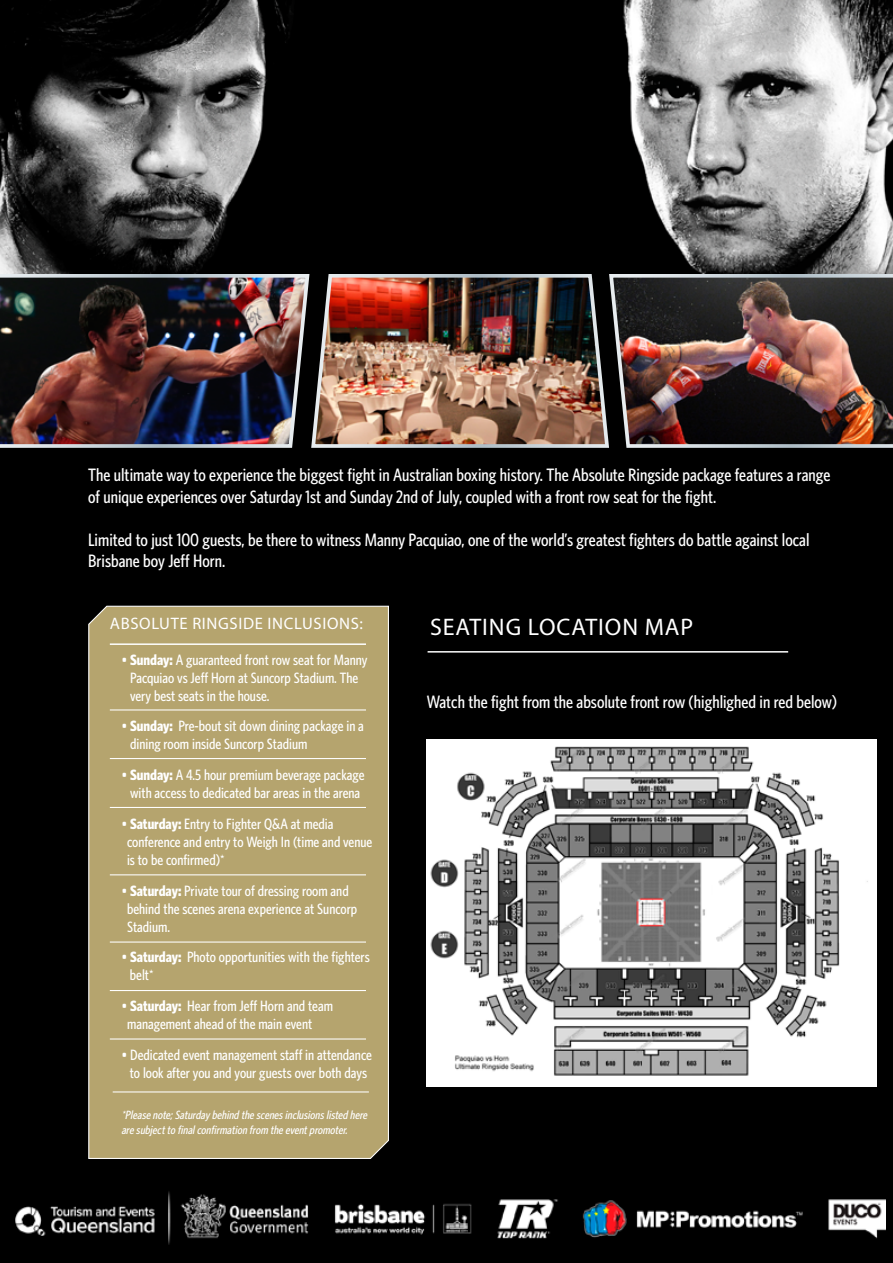
<style>
.page{position:relative;width:893px;height:1263px;background:#fff}
.page>*{position:absolute;margin:0;border:0;box-sizing:border-box;transform-origin:0 0}
.t1{font:24px "Myriad Pro";letter-spacing:.04em;color:#fff}
.t2{font:500 18px/21.6px "Whitney Condensed";color:#fff}
.t3{font:16.65px "Myriad Pro";letter-spacing:.04em;color:#fff}
.t4{font:500 15px/18px "Whitney Condensed";color:#fff}
.t5{font:italic 500 12px/14.4px "Whitney Condensed";color:#fff}
.s1{font-weight:700}
</style>
<div class="page">
<div style="left:0;top:4px;width:893px;height:1259px;background:#000"></div>
<img style="left:427px;top:740px;width:450px;height:347px">
<img style="left:0;top:274px;width:305px;height:174px">
<img style="left:309px;top:274px;width:294px;height:174px">
<img style="left:607px;top:274px;width:286px;height:174px">
<hr style="left:428px;top:651px;width:360px;height:2px;background:#fff">
<div style="left:88px;top:605px;width:301px;height:554px;background:#b5a46e"></div>
<hr style="left:110px;top:643px;width:256px;height:2px;background:#fff">
<hr style="left:110px;top:710px;width:256px;height:1px;background:#fff">
<hr style="left:110px;top:758px;width:256px;height:1px;background:#fff">
<hr style="left:110px;top:807px;width:256px;height:1px;background:#fff">
<hr style="left:110px;top:875px;width:256px;height:1px;background:#fff">
<hr style="left:110px;top:942px;width:256px;height:1px;background:#fff">
<hr style="left:110px;top:990px;width:256px;height:1px;background:#fff">
<hr style="left:110px;top:1039px;width:256px;height:1px;background:#fff">
<img style="left:16px;top:1191px;width:869px;height:53px">
<img style="left:0;top:0;width:893px;height:274px">
<hr style="left:113px;top:1092px;width:256px;height:1px;background:#fff">
<p class="t2" style="left:88px;top:464px;width:744px">The ultimate way to experience the biggest fight in Australian boxing history. The Absolute Ringside package features a range of unique experiences over Saturday 1st and Sunday 2nd of July, coupled with a front row seat for the fight.</p>
<p class="t2" style="left:88px;top:528px;width:723px">Limited to just 100 guests, be there to witness Manny Pacquiao, one of the world’s greatest fighters do battle against local<br>Brisbane boy Jeff Horn.</p>
<p class="t3" style="left:110px;top:614px;width:255px">ABSOLUTE RINGSIDE INCLUSIONS:</p>
<p class="t4" style="left:130px;top:650px;width:239px;text-indent:-9px">• <span class="s1">Sunday:</span> A guaranteed front row seat for Manny<br>Pacquiao vs Jeff Horn at Suncorp Stadium. The very best seats in the house.</p>
<p class="t4" style="left:130px;top:717px;width:235px;text-indent:-9px">• <span class="s1">Sunday:</span> Pre-bout sit down dining package in a dining room inside Suncorp Stadium</p>
<p class="t4" style="left:121px;top:766px;width:245px;text-align:center">• <span class="s1">Sunday:</span> A 4.5 hour premium beverage package with access to dedicated bar areas in the arena</p>
<p class="t4" style="left:127px;top:814px;width:247px;text-indent:-6px">• <span class="s1">Saturday:</span> Entry to Fighter Q&amp;A at media conference and entry to Weigh In (time and venue is to be confirmed)*</p>
<p class="t4" style="left:127px;top:881px;width:232px;text-indent:-6px">• <span class="s1">Saturday:</span> Private tour of dressing room and behind the scenes arena experience at Suncorp<br>Stadium.</p>
<p class="t4" style="left:130px;top:948px;width:241px;text-indent:-9px">• <span class="s1">Saturday:</span> Photo opportunities with the fighters belt*</p>
<p class="t4" style="left:127px;top:997px;width:208px;text-indent:-6px">• <span class="s1">Saturday:</span> Hear from Jeff Horn and team management ahead of the main event</p>
<p class="t4" style="left:121px;top:1045px;width:252px;text-align:center">• Dedicated event management staff in attendance to look after you and your guests over both days</p>
<p class="t5" style="left:121px;top:1108px;width:250px">*Pleasenote;Saturday behind thescenesinclusionslisted here aresubjectto finalconfirmationfrom theeventpromoter.</p>
<h1 class="t1" style="left:430px;top:612px;width:265px">SEATING LOCATION MAP</h1>
<p class="t2" style="left:427px;top:691px;width:412px">Watch the fight from the absolute front row (highlighed in red below)</p>
</div>
